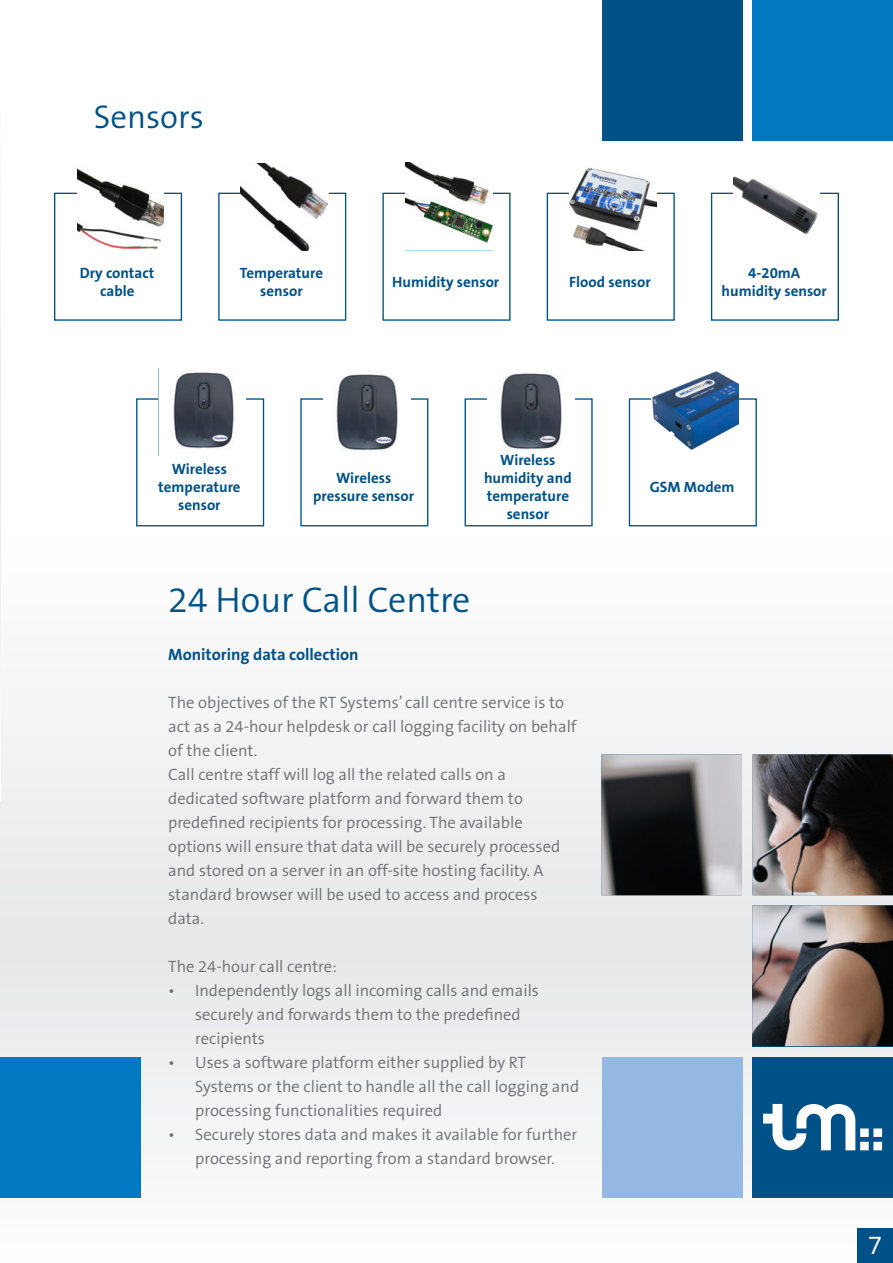
<style>
.page{position:relative;width:893px;height:1263px;background:#fff}
.page>*{position:absolute;margin:0;border:0;box-sizing:border-box;transform-origin:0 0}
.t1{font:300 36px "The Sans B4";color:#005187}
.t2{font:300 33px "The Sans B4";color:#005187}
.t3{font:300 26.4px "The Sans B4";color:#fff}
.t4{font:300 16.5px/24px "The Sans B4";color:#6d6e71}
.t5{font:700 16.5px "The Sans B7";color:#005187}
.t6{font:700 15px/18px "The Sans B7";color:#005187;text-align:center}
</style>
<div class="page">
<div style="left:0;top:531px;width:893px;height:732px;background:#f4f5f5"></div>
<hr style="left:0;top:57px;width:1px;height:744px;background:#fff">
<div style="left:602px;top:0;width:140px;height:141px;background:#005187"></div>
<div style="left:752px;top:0;width:141px;height:141px;background:#0079c2"></div>
<div style="left:0;top:1057px;width:141px;height:140px;background:#0079c2"></div>
<div style="left:602px;top:1057px;width:140px;height:140px;background:#94b8e1"></div>
<div style="left:752px;top:1057px;width:141px;height:140px;background:#005187"></div>
<div style="left:857px;top:1228px;width:36px;height:35px;background:#005187"></div>
<svg style="left:763px;top:1104px;width:119px;height:46px"></svg>
<div style="left:54px;top:193px;width:128px;height:128px;border:1px solid #005187"></div>
<svg style="left:77px;top:168px;width:87px;height:82px"></svg>
<div style="left:136px;top:398px;width:128px;height:128px;border:1px solid #005187"></div>
<svg style="left:159px;top:398px;width:87px;height:2px"></svg>
<img style="left:171px;top:372px;width:66px;height:77px">
<div style="left:711px;top:193px;width:128px;height:128px;border:1px solid #005187"></div>
<svg style="left:734px;top:176px;width:86px;height:59px"></svg>
<div style="left:218px;top:193px;width:128px;height:128px;border:1px solid #005187"></div>
<svg style="left:241px;top:163px;width:87px;height:87px"></svg>
<div style="left:300px;top:398px;width:128px;height:128px;border:1px solid #005187"></div>
<svg style="left:323px;top:398px;width:87px;height:2px"></svg>
<img style="left:334px;top:374px;width:66px;height:78px">
<div style="left:382px;top:193px;width:128px;height:128px;border:1px solid #005187"></div>
<img style="left:405px;top:163px;width:87px;height:81px">
<div style="left:465px;top:398px;width:128px;height:128px;border:1px solid #005187"></div>
<svg style="left:487px;top:398px;width:87px;height:2px"></svg>
<img style="left:498px;top:373px;width:66px;height:78px">
<div style="left:547px;top:193px;width:128px;height:128px;border:1px solid #005187"></div>
<img style="left:569px;top:167px;width:87px;height:83px">
<div style="left:629px;top:398px;width:128px;height:128px;border:1px solid #005187"></div>
<img style="left:651px;top:371px;width:88px;height:79px">
<img style="left:601px;top:754px;width:292px;height:292px">
<h2 class="t2" style="left:94px;top:102px;width:112px">Sensors</h2>
<p class="t6" style="left:80px;top:265px;width:76px">Dry contact cable</p>
<p class="t6" style="left:240px;top:265px;width:85px">Temperature sensor</p>
<p class="t6" style="left:392px;top:274px;width:109px">Humidity sensor</p>
<p class="t6" style="left:569px;top:274px;width:83px">Flood sensor</p>
<p class="t6" style="left:722px;top:265px;width:107px">4-20mA humidity sensor</p>
<p class="t6" style="left:158px;top:461px;width:84px">Wireless temperature sensor</p>
<p class="t6" style="left:313px;top:470px;width:102px">Wireless pressure sensor</p>
<p class="t6" style="left:484px;top:452px;width:89px">Wireless humidity and temperature sensor</p>
<h1 class="t1" style="left:168px;top:583px;width:304px">24 Hour Call Centre</h1>
<p class="t5" style="left:168px;top:647px;width:192px">Monitoring data collection</p>
<p class="t4" style="left:168px;top:691px;width:410px">The objectives of the RT Systems’ call centre service is to act as a 24-hour helpdesk or call logging facility on behalf of the client.<br>Call centre staff will log all the related calls on a dedicated software platform and forward them to predefined recipients for processing. The available options will ensure that data will be securely processed and stored on a server in an off-site hosting facility. A standard browser will be used to access and process data.</p>
<p class="t4" style="left:168px;top:955px;width:170px">The 24-hour call centre:</p>
<p class="t4" style="left:195px;top:979px;width:345px;text-indent:-27px">• Independently logs all incoming calls and emails securely and forwards them to the predefined recipients</p>
<p class="t4" style="left:195px;top:1051px;width:386px;text-indent:-27px">• Uses a software platform either supplied by RT<br>Systems or the client to handle all the call logging and processing functionalities required</p>
<p class="t4" style="left:168px;top:1123px;width:411px;text-align:center">• Securely stores data and makes it available for further processing and reporting from a standard browser.</p>
<p class="t6" style="left:650px;top:479px;width:86px">GSM Modem</p>
<h3 class="t3" style="left:868px;top:1233px;width:16px">7</h3>
</div>
